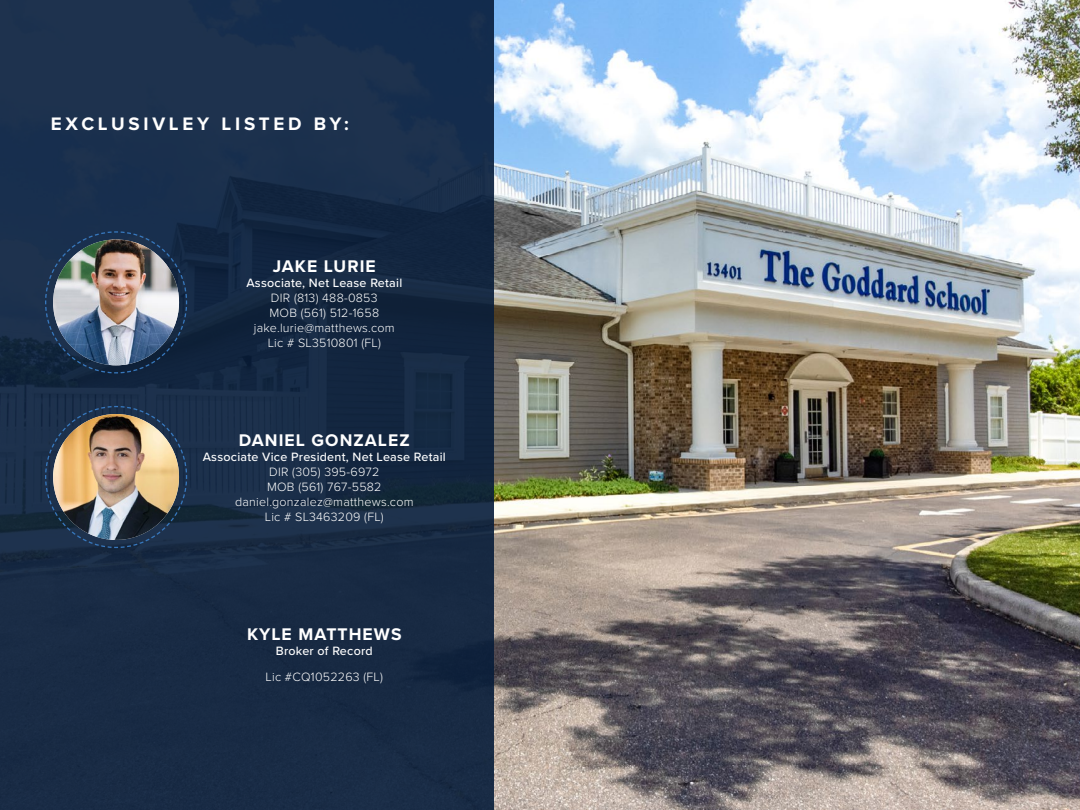
<style>
.page{position:relative;width:1080px;height:810px;background:#fff}
.page>*{position:absolute;margin:0;border:0;box-sizing:border-box;transform-origin:0 0}
.t1{font:700 18.75px "Proxima Nova";letter-spacing:.2em;color:#fff}
.t2{font:700 17.5px "Proxima Nova";letter-spacing:.06em;color:#fff}
.t3{font:300 12.5px/15px "Proxima Nova";letter-spacing:.02em;color:#fff;text-align:center}
.t4{font:500 12.5px "Proxima Nova";letter-spacing:.02em;color:#fff}
</style>
<div class="page">
<img style="left:493px;top:0;width:587px;height:810px">
<div style="left:0;top:0;width:493px;height:810px;background:#182c45"></div>
<img style="left:44px;top:231px;width:144px;height:143px">
<img style="left:44px;top:405px;width:144px;height:144px">
<h1 class="t1" style="left:51px;top:109px;width:299px">EXCLUSIVLEY LISTED BY:</h1>
<h2 class="t2" style="left:273px;top:253px;width:104px">JAKE LURIE</h2>
<p class="t4" style="left:246px;top:273px;width:157px">Associate, Net Lease Retail</p>
<p class="t3" style="left:254px;top:289px;width:142px">DIR (813) 488-0853<br>MOB (561) 512-1658 jake.lurie@matthews.com<br>Lic # SL3510801 (FL)</p>
<h2 class="t2" style="left:239px;top:428px;width:172px">DANIEL GONZALEZ</h2>
<p class="t4" style="left:203px;top:448px;width:245px">Associate Vice President, Net Lease Retail</p>
<p class="t3" style="left:235px;top:464px;width:180px">DIR (305) 395-6972<br>MOB (561) 767-5582 daniel.gonzalez@matthews.com<br>Lic # SL3463209 (FL)</p>
<h2 class="t2" style="left:247px;top:621px;width:156px">KYLE MATTHEWS</h2>
<p class="t4" style="left:276px;top:641px;width:98px">Broker of Record</p>
<p class="t3" style="left:266px;top:668px;width:119px">Lic #CQ1052263 (FL)</p>
</div>
